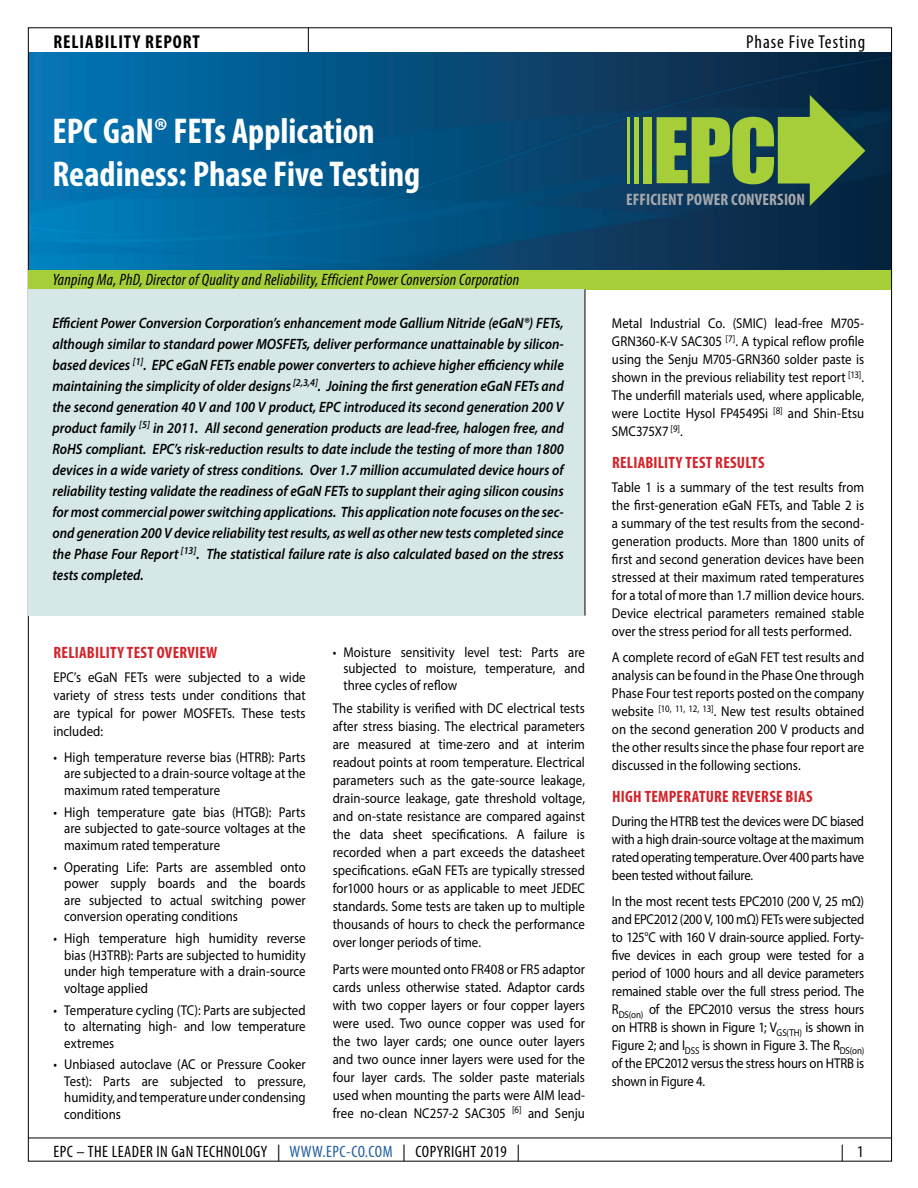
<style>
.page{position:relative;width:918px;height:1188px;background:#fff}
.page>*{position:absolute;margin:0;border:0;box-sizing:border-box;transform-origin:0 0}
.t1{font:700 condensed 36px/43.2px "Myriad Pro";color:#fff}
.t2{font:700 condensed 18.75px "Myriad Pro";letter-spacing:.05em;color:#000}
.t3{font:condensed 18.75px "Myriad Pro";letter-spacing:.05em;color:#000}
.t4{font:700 condensed 16.65px "Myriad Pro";letter-spacing:.01em;color:#a7a9ac}
.t5{font:italic condensed 16.5px "Myriad Pro";letter-spacing:.015em;color:#000}
.t6{font:700 condensed 16.5px "Myriad Pro";letter-spacing:.015em;color:#d2232a}
.t7{font:condensed 16.5px "Myriad Pro";letter-spacing:.03em;color:#000}
.t8{font:italic 600 15px/21px "Myriad Pro";color:#000;text-align:justify;scale:.9 1}
.t9{font:14.25px/18px "Myriad Pro";color:#000;text-align:justify;scale:.9 1}
.s1{color:#215e9e}
</style>
<div class="page">
<img style="left:30px;top:52px;width:860px;height:218px">
<div style="left:29px;top:270px;width:862px;height:19px;background:#a6ce39"></div>
<hr style="left:28px;top:1138px;width:864px;height:1px;background:#000">
<svg style="left:308px;top:27px;width:1px;height:26px"></svg>
<div style="left:29px;top:289px;width:556px;height:327px;background:#d6e7e7"></div>
<div style="left:643px;top:117px;width:9px;height:66px;background:#a6ce39"></div>
<hr style="left:627px;top:117px;width:2px;height:66px;background:#a6ce39">
<hr style="left:634px;top:117px;width:4px;height:66px;background:#a6ce39">
<svg style="left:657px;top:95px;width:208px;height:111px;background:#527945"></svg>
<hr style="left:585px;top:289px;width:1px;height:327px;background:#000">
<h2 class="t2" style="left:53px;top:30px;width:148px">RELIABILITY REPORT</h2>
<h1 class="t1" style="left:52px;top:109px;width:369px">EPC GaN® FETs Application<br>Readiness: Phase Five Testing</h1>
<h2 class="t3" style="left:746px;top:30px;width:121px">Phase Five Testing</h2>
<p class="t4" style="left:626px;top:189px;width:180px">EFFICIENT POWER CONVERSION</p>
<p class="t5" style="left:52px;top:270px;width:468px">Yanping Ma, PhD, Director of Quality and Reliability, Efficient Power Conversion Corporation</p>
<p class="t8" style="left:52px;top:312px;width:570px">Efficient Power Conversion Corporation’s enhancement mode Gallium Nitride (eGaN®) FETs, although similar to standard power MOSFETs, deliver performance unattainable by silicon&shy;based devices <sup>[1]</sup>. EPC eGaN FETs enable power converters to achieve higher efficiency while maintaining the simplicity of older designs <sup>[2,3,4]</sup>. Joining the first generation eGaN FETs and the second generation 40 V and 100 V product, EPC introduced its second generation 200 V product family <sup>[5]</sup> in 2011. All second generation products are lead-free, halogen free, and RoHS compliant. EPC’s risk-reduction results to date include the testing of more than 1800 devices in a wide variety of stress conditions. Over 1.7 million accumulated device hours of reliability testing validate the readiness of eGaN FETs to supplant their aging silicon cousins for most commercial power switching applications. This application note focuses on the sec&shy;ond generation 200 V device reliability test results, as well as other new tests completed since the Phase Four Report <sup>[13]</sup>. The statistical failure rate is also calculated based on the stress tests completed.</p>
<p class="t6" style="left:54px;top:643px;width:165px">RELIABILITY TEST OVERVIEW</p>
<p class="t9" style="left:53px;top:668px;width:282px">EPC’s eGaN FETs were subjected to a wide variety of stress tests under conditions that are typical for power MOSFETs. These tests included:</p>
<p class="t9" style="left:64px;top:749px;width:270px;line-height:16.5px;text-indent:-11px">• High temperature reverse bias (HTRB): Parts are subjected to a drain-source voltage at the maximum rated temperature</p>
<p class="t9" style="left:64px;top:804px;width:270px;line-height:16.5px;text-indent:-11px">• High temperature gate bias (HTGB): Parts are subjected to gate-source voltages at the maximum rated temperature</p>
<p class="t9" style="left:64px;top:858px;width:270px;line-height:16.5px;text-indent:-11px">• Operating Life: Parts are assembled onto power supply boards and the boards are subjected to actual switching power conversion operating conditions</p>
<p class="t9" style="left:64px;top:930px;width:270px;line-height:16.5px;text-indent:-11px">• High temperature high humidity reverse bias (H3TRB): Parts are subjected to humidity under high temperature with a drain-source voltage applied</p>
<p class="t9" style="left:64px;top:1001px;width:270px;line-height:16.5px;text-indent:-11px">• Temperature cycling (TC): Parts are subjected to alternating high- and low temperature extremes</p>
<p class="t9" style="left:64px;top:1056px;width:270px;line-height:16.5px;text-indent:-11px">• Unbiased autoclave (AC or Pressure Cooker Test): Parts are subjected to pressure, humidity, and temperature under condensing conditions</p>
<p class="t9" style="left:344px;top:643px;width:270px;line-height:16.5px;text-indent:-11px">• Moisture sensitivity level test: Parts are subjected to moisture, temperature, and three cycles of reflow</p>
<p class="t9" style="left:333px;top:699px;width:282px">The stability is verified with DC electrical tests after stress biasing. The electrical parameters are measured at time-zero and at interim readout points at room temperature. Electrical parameters such as the gate-source leakage, drain-source leakage, gate threshold voltage, and on-state resistance are compared against the data sheet specifications. A failure is recorded when a part exceeds the datasheet specifications. eGaN FETs are typically stressed for1000 hours or as applicable to meet JEDEC standards. Some tests are taken up to multiple thousands of hours to check the performance over longer periods of time.</p>
<p class="t9" style="left:333px;top:960px;width:282px">Parts were mounted onto FR408 or FR5 adaptor cards unless otherwise stated. Adaptor cards with two copper layers or four copper layers were used. Two ounce copper was used for the two layer cards; one ounce outer layers and two ounce inner layers were used for the four layer cards. The solder paste materials used when mounting the parts were AIM lead&shy;free no-clean NC257-2 SAC305 <sup>[6]</sup> and Senju</p>
<p class="t9" style="left:612px;top:314px;width:282px">Metal Industrial Co. (SMIC) lead-free M705- GRN360-K-V SAC305 <sup>[7]</sup>. A typical reflow profile using the Senju M705-GRN360 solder paste is shown in the previous reliability test report <sup>[13]</sup>.<br>The underfill materials used, where applicable, were Loctite Hysol FP4549Si <sup>[8]</sup> and Shin-Etsu SMC375X7 <sup>[9]</sup>.</p>
<p class="t6" style="left:612px;top:452px;width:154px">RELIABILITY TEST RESULTS</p>
<p class="t9" style="left:612px;top:478px;width:282px">Table 1 is a summary of the test results from the first-generation eGaN FETs, and Table 2 is a summary of the test results from the second&shy;generation products. More than 1800 units of first and second generation devices have been stressed at their maximum rated temperatures for a total of more than 1.7 million device hours.<br>Device electrical parameters remained stable over the stress period for all tests performed.</p>
<p class="t9" style="left:612px;top:648px;width:282px">A complete record of eGaN FET test results and analysis can be found in the Phase One through Phase Four test reports posted on the company website <sup>[10,</sup> <sup>11,</sup> <sup>12,</sup> <sup>13]</sup>. New test results obtained on the second generation 200 V products and the other results since the phase four report are discussed in the following sections.</p>
<p class="t6" style="left:612px;top:786px;width:202px">HIGH TEMPERATURE REVERSE BIAS</p>
<p class="t9" style="left:612px;top:812px;width:282px">During the HTRB test the devices were DC biased with a high drain-source voltage at the maximum rated operating temperature. Over 400 parts have been tested without failure.</p>
<p class="t9" style="left:612px;top:892px;width:282px">In the most recent tests EPC2010 (200 V, 25 mΩ) and EPC2012 (200 V, 100 mΩ) FETs were subjected to 125°C with 160 V drain-source applied. Forty&shy;five devices in each group were tested for a period of 1000 hours and all device parameters remained stable over the full stress period. The R<sub>DS(on)</sub> of the EPC2010 versus the stress hours on HTRB is shown in Figure 1; V<sub>GS(TH)</sub> is shown in Figure 2; and I<sub>DSS</sub> is shown in Figure 3. The R<sub>DS(on) </sub>of the EPC2012 versus the stress hours on HTRB is shown in Figure 4.</p>
<p class="t7" style="left:53px;top:1142px;width:468px">EPC – THE LEADER IN GaN TECHNOLOGY | <span class="s1">WWW.EPC-CO.COM</span> | COPYRIGHT 2019 |</p>
<p class="t7" style="left:841px;top:1142px;width:24px">| 1</p>
</div>
